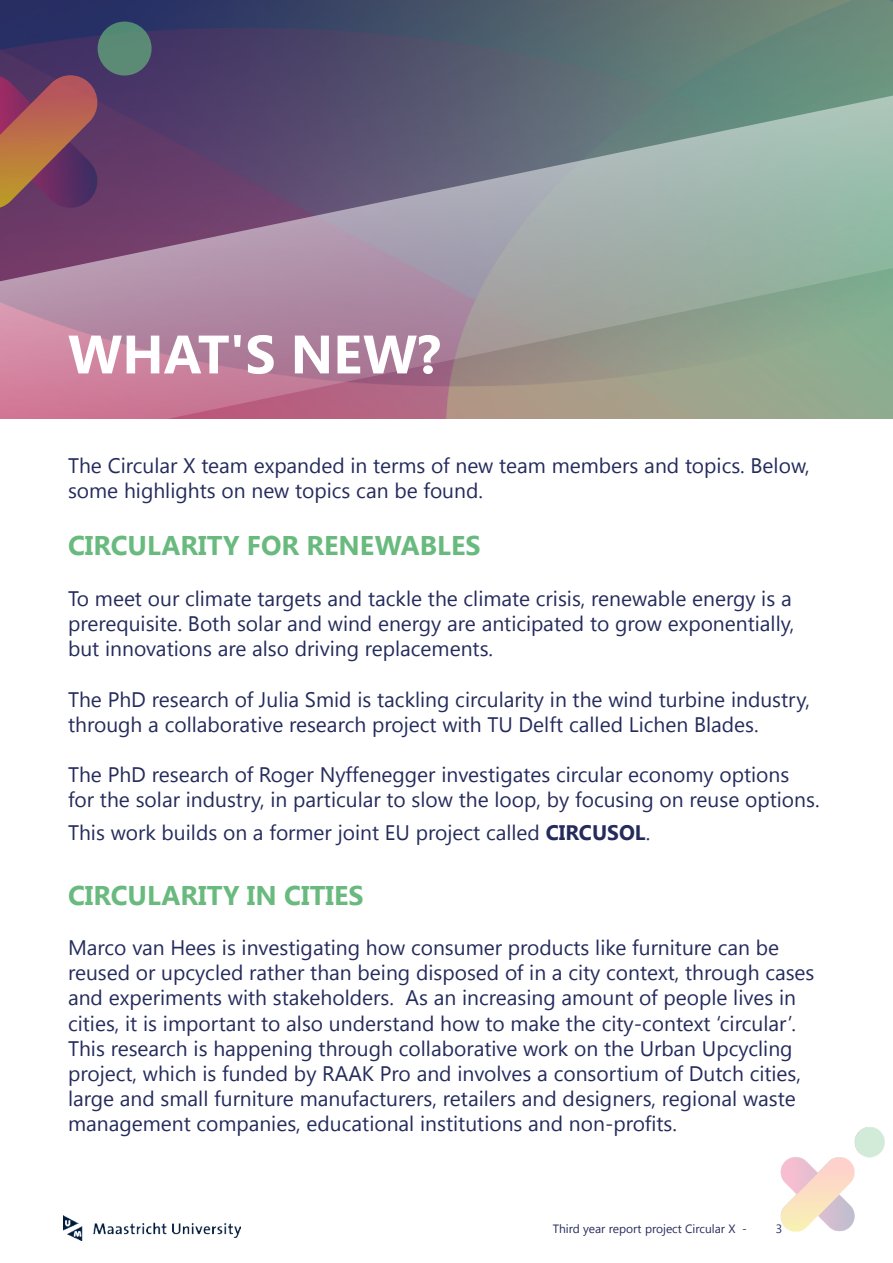
<style>
.page{position:relative;width:893px;height:1263px;background:#fff}
.page>*{position:absolute;margin:0;border:0;box-sizing:border-box;transform-origin:0 0}
.t1{font:700 54px "Segoe UI";color:#fff}
.t2{font:700 27px "Segoe UI";color:#69ba7e}
.t3{font:21px/25.2px "Segoe UI";color:#252c5c}
.t4{font:12px "Segoe UI";color:#252c5c}
.s1{font-weight:700}
</style>
<div class="page">
<img style="left:780px;top:1127px;width:105px;height:105px">
<img style="left:64px;top:1215px;width:176px;height:26px">
<img style="left:0;top:0;width:893px;height:95px">
<div style="left:98px;top:22px;width:54px;height:54px;background:#5b8a75;border-radius:50%"></div>
<svg style="left:0;top:75px;width:100px;height:20px;background:#7e3f61"></svg>
<svg style="left:0;top:95px;width:893px;height:324px;background:#948690"></svg>
<h1 class="t1" style="left:68px;top:323px;width:374px">WHAT'S NEW?</h1>
<p class="t3" style="left:68px;top:452px;width:743px">The Circular X team expanded in terms of new team members and topics. Below, some highlights on new topics can be found.</p>
<p class="t2" style="left:68px;top:530px;width:414px">CIRCULARITY FOR RENEWABLES</p>
<p class="t3" style="left:68px;top:585px;width:728px">To meet our climate targets and tackle the climate crisis, renewable energy is a prerequisite. Both solar and wind energy are anticipated to grow exponentially, but innovations are also driving replacements.</p>
<p class="t3" style="left:68px;top:686px;width:743px">The PhD research of Julia Smid is tackling circularity in the wind turbine industry, through a collaborative research project with TU Delft called Lichen Blades.</p>
<p class="t3" style="left:68px;top:761px;width:753px">The PhD research of Roger Nyffenegger investigates circular economy options for the solar industry, in particular to slow the loop, by focusing on reuse options.</p>
<p class="t3" style="left:68px;top:819px;width:584px">This work builds on a former joint EU project called <span class="s1">CIRCUSOL</span>.</p>
<p class="t2" style="left:68px;top:880px;width:297px">CIRCULARITY IN CITIES</p>
<p class="t3" style="left:68px;top:934px;width:748px">Marco van Hees is investigating how consumer products like furniture can be reused or upcycled rather than being disposed of in a city context, through cases and experiments with stakeholders. As an increasing amount of people lives in cities, it is important to also understand how to make the city-context ‘circular’.<br>This research is happening through collaborative work on the Urban Upcycling project, which is funded by RAAK Pro and involves a consortium of Dutch cities, large and small furniture manufacturers, retailers and designers, regional waste management companies, educational institutions and non-profits.</p>
<p class="t4" style="left:553px;top:1221px;width:195px">Third year report project Circular X -</p>
<p class="t4" style="left:776px;top:1221px;width:8px">3</p>
</div>
